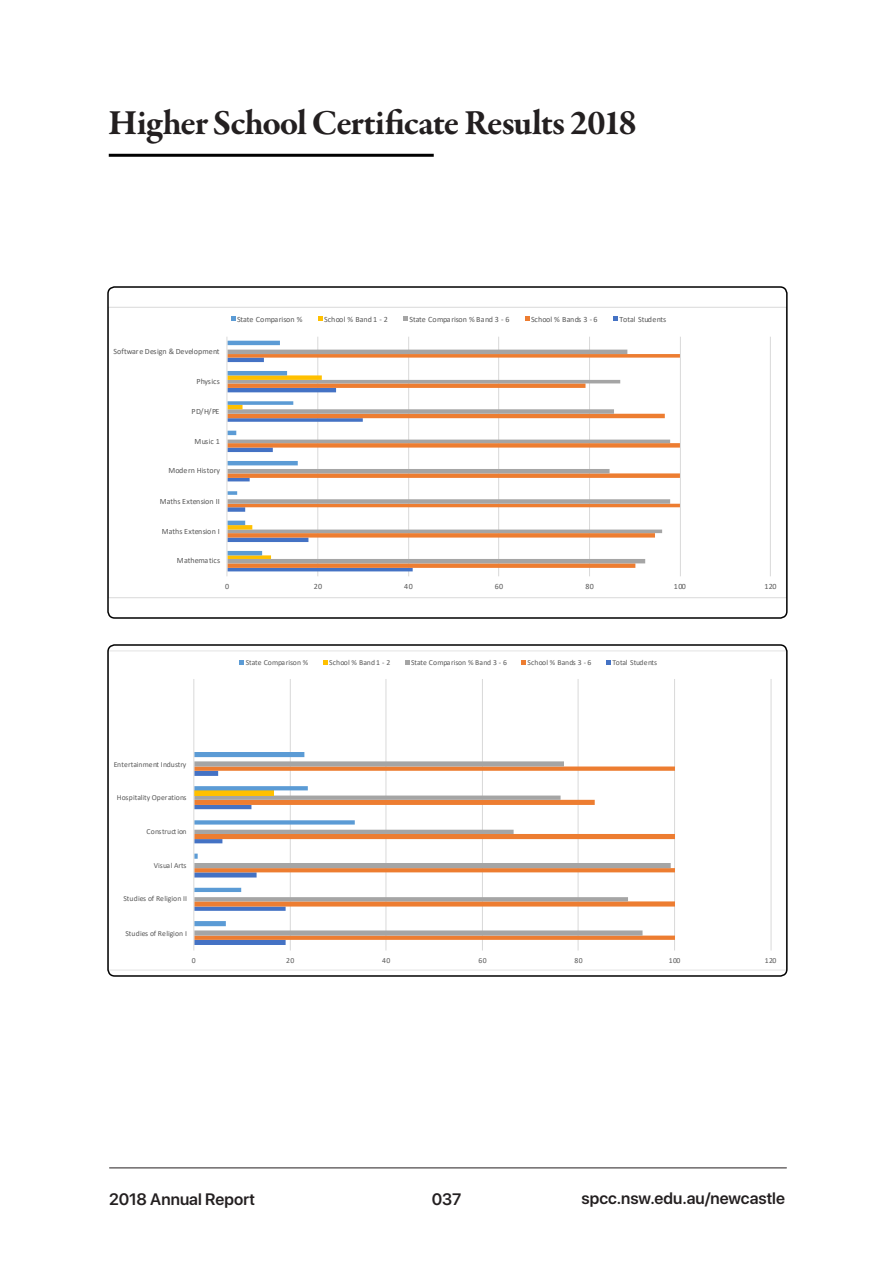
<style>
.page{position:relative;width:893px;height:1263px;background:#fff}
.page>*{position:absolute;margin:0;border:0;box-sizing:border-box;transform-origin:0 0}
.Heading_1{font:700 36px "Garamond Premr Pro";letter-spacing:-.03em;color:#231f20}
.t1{font:600 16.5px "SF Pro Display";letter-spacing:.005em;color:#231f20}
.t2{font:7.95px "Calibri";color:#595959}
.t3{font:7.65px "Calibri";color:#595959}
</style>
<div class="page">
<hr style="left:110px;top:154px;width:322px;height:3px;background:#000">
<hr style="left:110px;top:1167px;width:676px;height:1px;background:#231f20">
<hr style="left:317px;top:337px;width:1px;height:239px;background:#d9d9d9">
<hr style="left:408px;top:337px;width:1px;height:239px;background:#d9d9d9">
<hr style="left:498px;top:337px;width:1px;height:239px;background:#d9d9d9">
<hr style="left:589px;top:337px;width:1px;height:239px;background:#d9d9d9">
<hr style="left:680px;top:337px;width:1px;height:239px;background:#d9d9d9">
<hr style="left:770px;top:337px;width:1px;height:239px;background:#d9d9d9">
<hr style="left:227px;top:568px;width:186px;height:3px;background:#4472c4">
<hr style="left:227px;top:538px;width:81px;height:4px;background:#4472c4">
<div style="left:227px;top:507px;width:18px;height:5px;background:#4472c4"></div>
<hr style="left:227px;top:478px;width:23px;height:3px;background:#4472c4">
<hr style="left:227px;top:448px;width:46px;height:4px;background:#4472c4">
<svg style="left:227px;top:418px;width:136px;height:4px"></svg>
<hr style="left:227px;top:388px;width:109px;height:4px;background:#4472c4">
<hr style="left:227px;top:358px;width:37px;height:4px;background:#4472c4">
<div style="left:227px;top:563px;width:408px;height:5px;background:#ed7d31"></div>
<div style="left:227px;top:533px;width:428px;height:5px;background:#ed7d31"></div>
<hr style="left:227px;top:504px;width:453px;height:3px;background:#ed7d31">
<div style="left:227px;top:473px;width:453px;height:5px;background:#ed7d31"></div>
<div style="left:227px;top:443px;width:453px;height:5px;background:#ed7d31"></div>
<hr style="left:227px;top:414px;width:438px;height:4px;background:#ed7d31">
<div style="left:227px;top:383px;width:358px;height:5px;background:#ed7d31"></div>
<svg style="left:227px;top:354px;width:453px;height:4px;background:#ed8a47"></svg>
<hr style="left:227px;top:559px;width:418px;height:4px;background:#a5a5a5">
<hr style="left:227px;top:530px;width:435px;height:3px;background:#a5a5a5">
<div style="left:227px;top:499px;width:443px;height:5px;background:#a5a5a5"></div>
<hr style="left:227px;top:469px;width:383px;height:4px;background:#a5a5a5">
<hr style="left:227px;top:440px;width:443px;height:3px;background:#a5a5a5">
<div style="left:227px;top:409px;width:387px;height:5px;background:#a5a5a5"></div>
<hr style="left:227px;top:380px;width:393px;height:3px;background:#a5a5a5">
<hr style="left:227px;top:350px;width:400px;height:4px;background:#a5a5a5">
<svg style="left:227px;top:555px;width:44px;height:4px"></svg>
<div style="left:227px;top:525px;width:25px;height:5px;background:#ffc000"></div>
<hr style="left:227px;top:405px;width:16px;height:4px;background:#ffc000">
<div style="left:227px;top:375px;width:95px;height:5px;background:#ffc000"></div>
<hr style="left:227px;top:551px;width:35px;height:4px;background:#5b9bd5">
<hr style="left:227px;top:521px;width:18px;height:4px;background:#5b9bd5">
<svg style="left:227px;top:491px;width:10px;height:4px"></svg>
<hr style="left:227px;top:461px;width:71px;height:4px;background:#5b9bd5">
<svg style="left:227px;top:431px;width:9px;height:4px"></svg>
<svg style="left:227px;top:401px;width:66px;height:4px"></svg>
<hr style="left:227px;top:371px;width:60px;height:4px;background:#5b9bd5">
<hr style="left:227px;top:341px;width:53px;height:4px;background:#5b9bd5">
<hr style="left:226px;top:337px;width:1px;height:239px;background:#d9d9d9">
<svg style="left:231px;top:317px;width:4px;height:4px"></svg>
<svg style="left:318px;top:317px;width:5px;height:4px"></svg>
<svg style="left:403px;top:317px;width:4px;height:4px"></svg>
<svg style="left:525px;top:317px;width:4px;height:4px"></svg>
<svg style="left:613px;top:317px;width:5px;height:4px"></svg>
<div style="left:107px;top:286px;width:681px;height:333px;border:2px solid #000;border-radius:7px"></div>
<svg style="left:110px;top:650px;width:675px;height:320px"></svg>
<div style="left:107px;top:644px;width:681px;height:333px;border:2px solid #000;border-radius:7px"></div>
<p class="Heading_1" style="left:108px;top:101px;width:531px">Higher School Certificate Results 2018</p>
<p class="t2" style="left:114px;top:346px;width:108px">Software Design &amp; Development</p>
<p class="t2" style="left:196px;top:376px;width:25px">Physics</p>
<p class="t2" style="left:192px;top:406px;width:29px">PD/H/PE</p>
<p class="t2" style="left:195px;top:436px;width:27px">Music 1</p>
<p class="t2" style="left:168px;top:465px;width:53px">Modern History</p>
<p class="t2" style="left:160px;top:496px;width:61px">Maths Extension II</p>
<p class="t2" style="left:162px;top:526px;width:60px">Maths Extension I</p>
<p class="t2" style="left:177px;top:555px;width:45px">Mathematics</p>
<p class="t2" style="left:237px;top:314px;width:67px">State Comparison %</p>
<p class="t2" style="left:324px;top:314px;width:65px">School % Band 1 - 2</p>
<p class="t2" style="left:409px;top:314px;width:102px">State Comparison % Band 3 - 6</p>
<p class="t2" style="left:531px;top:314px;width:68px">School % Bands 3 - 6</p>
<p class="t2" style="left:619px;top:314px;width:48px">Total Students</p>
<p class="t2" style="left:225px;top:581px;width:6px">0</p>
<p class="t2" style="left:314px;top:581px;width:10px">20</p>
<p class="t2" style="left:404px;top:581px;width:10px">40</p>
<p class="t2" style="left:495px;top:581px;width:10px">60</p>
<p class="t2" style="left:585px;top:581px;width:10px">80</p>
<p class="t2" style="left:674px;top:581px;width:14px">100</p>
<p class="t2" style="left:764px;top:581px;width:14px">120</p>
<p class="t3" style="left:114px;top:759px;width:74px">Entertainment Industry</p>
<p class="t3" style="left:117px;top:792px;width:71px">Hospitality Operations</p>
<p class="t3" style="left:147px;top:826px;width:41px">Construction</p>
<p class="t3" style="left:154px;top:860px;width:34px">Visual Arts</p>
<p class="t3" style="left:124px;top:893px;width:65px">Studies of Religion II</p>
<p class="t3" style="left:125px;top:928px;width:63px">Studies of Religion I</p>
<p class="t3" style="left:246px;top:657px;width:64px">State Comparison %</p>
<p class="t3" style="left:329px;top:657px;width:63px">School % Band 1 - 2</p>
<p class="t3" style="left:411px;top:657px;width:98px">State Comparison % Band 3 - 6</p>
<p class="t3" style="left:528px;top:657px;width:65px">School % Bands 3 - 6</p>
<p class="t3" style="left:612px;top:657px;width:46px">Total Students</p>
<p class="t3" style="left:192px;top:955px;width:5px">0</p>
<p class="t3" style="left:286px;top:955px;width:10px">20</p>
<p class="t3" style="left:382px;top:955px;width:10px">40</p>
<p class="t3" style="left:478px;top:955px;width:10px">60</p>
<p class="t3" style="left:575px;top:955px;width:10px">80</p>
<p class="t3" style="left:669px;top:955px;width:13px">100</p>
<p class="t3" style="left:765px;top:955px;width:13px">120</p>
<h2 class="t1" style="left:109px;top:1187px;width:147px">2018 Annual Report</h2>
<h2 class="t1" style="left:432px;top:1187px;width:31px">037</h2>
<h2 class="t1" style="left:581px;top:1186px;width:205px">spcc.nsw.edu.au/newcastle</h2>
</div>
